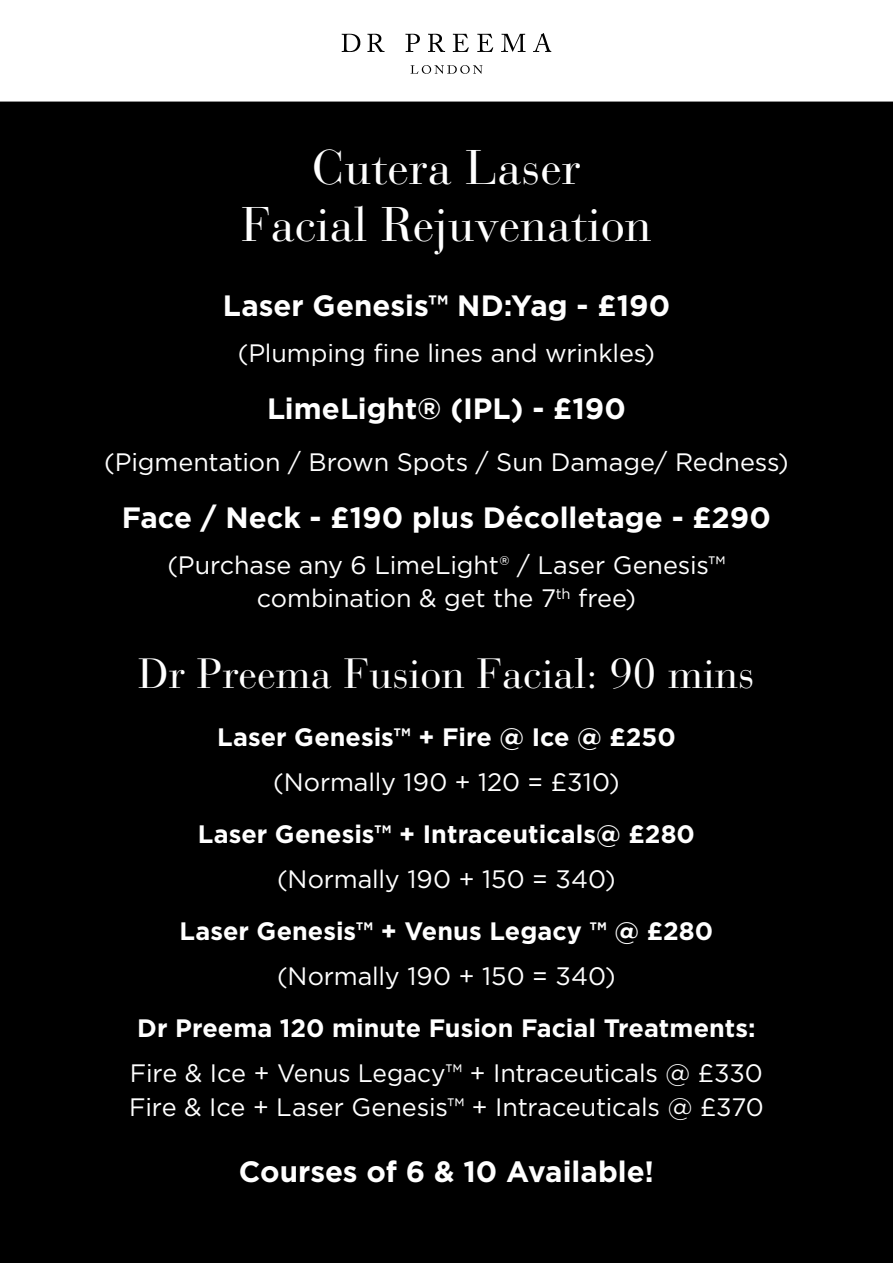
<style>
.page{position:relative;width:893px;height:1263px;background:#fff}
.page>*{position:absolute;margin:0;border:0;box-sizing:border-box;transform-origin:0 0}
.t1{font:48.3px/56.7px "Bauer Bodoni";color:#fff;text-align:center}
.t2{font:42px "Bauer Bodoni";color:#fff}
.t3{font:700 29.4px "Gotham";color:#fff}
.t4{font:25.2px/33.6px "Gotham";letter-spacing:-.005em;color:#fff;text-align:center}
.t5{font:700 25.2px "Gotham";color:#fff}
</style>
<div class="page">
<div style="left:0;top:102px;width:893px;height:1161px;background:#000"></div>
<svg style="left:342px;top:33px;width:209px;height:19px"></svg>
<svg style="left:411px;top:65px;width:71px;height:9px"></svg>
<h1 class="t1" style="left:241px;top:140px;width:412px">Cutera Laser<br>Facial Rejuvenation</h1>
<p class="t3" style="left:223px;top:289px;width:449px">Laser Genesis™ ND:Yag - £190</p>
<p class="t4" style="left:238px;top:335px;width:419px">(Plumping fine lines and wrinkles)</p>
<p class="t3" style="left:267px;top:392px;width:360px">LimeLight® (IPL) - £190</p>
<p class="t4" style="left:104px;top:444px;width:686px">(Pigmentation / Brown Spots / Sun Damage/ Redness)</p>
<p class="t3" style="left:122px;top:501px;width:650px">Face / Neck - £190 plus Décolletage - £290</p>
<p class="t4" style="left:167px;top:547px;width:560px">(Purchase any 6 LimeLight® / Laser Genesis™ combination &amp; get the 7<sup>th</sup> free)</p>
<h2 class="t2" style="left:139px;top:649px;width:617px">Dr Preema Fusion Facial: 90 mins</h2>
<p class="t5" style="left:217px;top:722px;width:460px">Laser Genesis™ + Fire @ Ice @ £250</p>
<p class="t4" style="left:273px;top:765px;width:348px">(Normally 190 + 120 = £310)</p>
<p class="t5" style="left:198px;top:819px;width:499px">Laser Genesis™ + Intraceuticals@ £280</p>
<p class="t4" style="left:277px;top:862px;width:340px">(Normally 190 + 150 = 340)</p>
<p class="t5" style="left:180px;top:916px;width:535px">Laser Genesis™ + Venus Legacy ™ @ £280</p>
<p class="t4" style="left:277px;top:959px;width:340px">(Normally 190 + 150 = 340)</p>
<p class="t5" style="left:137px;top:1013px;width:620px">Dr Preema 120 minute Fusion Facial Treatments:</p>
<p class="t4" style="left:129px;top:1056px;width:636px;text-align:left">Fire &amp; Ice + Venus Legacy™ + Intraceuticals @ £330<br>Fire &amp; Ice + Laser Genesis™ + Intraceuticals @ £370</p>
<p class="t3" style="left:239px;top:1155px;width:417px">Courses of 6 &amp; 10 Available!</p>
</div>
